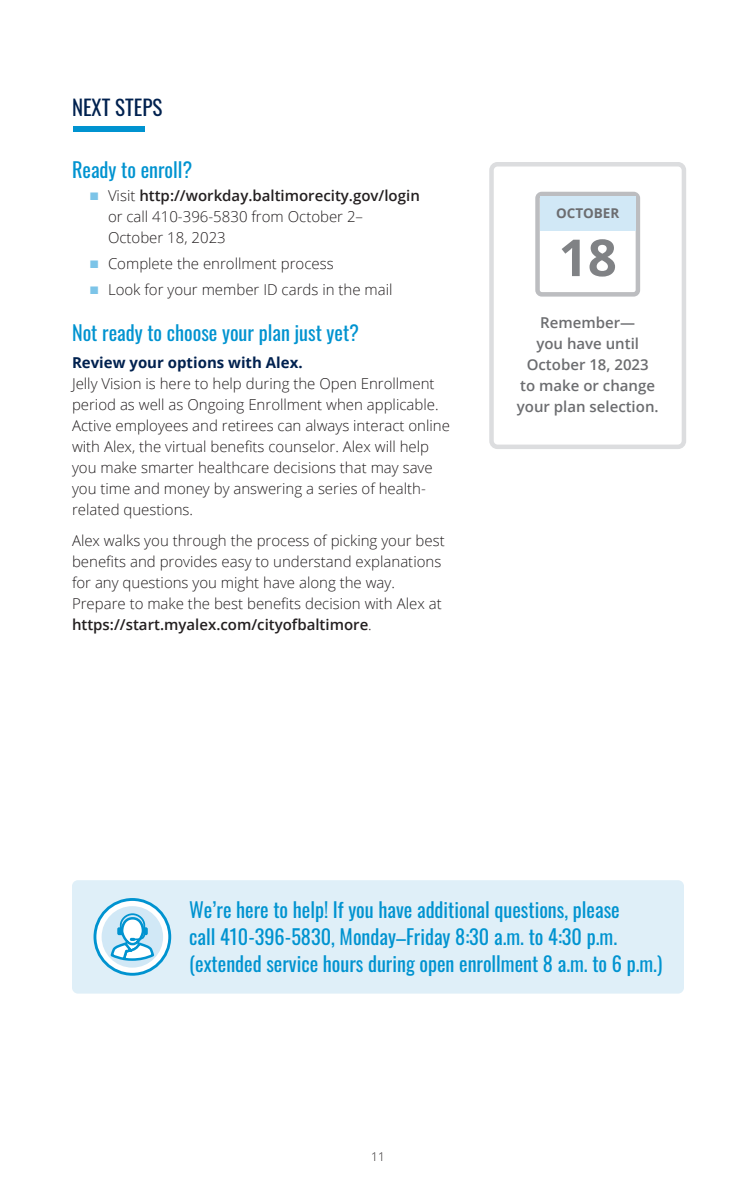
<style>
.page{position:relative;width:756px;height:1188px;background:#fff}
.page>*{position:absolute;margin:0;border:0;box-sizing:border-box;transform-origin:0 0}
.t1{font:700 51px "Open Sans";color:#808285}
.OE-Page_Intro{font:21px "Oswald";color:#00214f}
.OE-H2_Header{font:20.25px/27px "Oswald";color:#0093d0}
.OE-BodyText{font:300 15px/21px "Open Sans";color:#231f20}
.POD-OpeningParagraph{font:600 15px/21px "Open Sans";color:#6c6d70;text-align:center}
.OE-H3-Indented{font:700 15px "Open Sans";color:#00214f}
.ALL-ItemNumber{font:700 13.5px "Open Sans";color:#6c6d70}
.OE-BodyText-2{font:300 12px "Open Sans";color:#231f20}
.s1{color:#7cc4e8}
.s2{font-weight:600}
</style>
<div class="page">
<div style="left:73px;top:126px;width:72px;height:6px;background:#0093d0"></div>
<div style="left:489px;top:162px;width:197px;height:287px;border:4px solid #dcdddf;border-radius:6px"></div>
<div style="left:535px;top:192px;width:105px;height:105px;border:4px solid #bcbdc0;border-radius:4px"></div>
<div style="left:540px;top:196px;width:96px;height:35px;background:#d1e8f6"></div>
<div style="left:72px;top:880px;width:612px;height:114px;background:#dfeff8;border-radius:6px"></div>
<svg style="left:95px;top:899px;width:75px;height:75px"></svg>
<div style="left:94px;top:898px;width:77px;height:78px;border:3px solid #0093d0;border-radius:50%"></div>
<div style="left:102px;top:906px;width:61px;height:62px;background:#d1e8f6;border-radius:50%"></div>
<svg style="left:109px;top:912px;width:47px;height:50px"></svg>
<p class="OE-Page_Intro" style="left:72px;top:89px;width:92px">NEXT STEPS</p>
<p class="OE-H2_Header" style="left:72px;top:155px;width:122px">Ready to enroll?</p>
<p class="OE-BodyText" style="left:108px;top:185px;width:313px;text-indent:-18px"><span class="s1">■</span> Visit <span class="s2">http://workday.baltimorecity.gov/login </span>or call 410-396-5830 from October 2–<br>October 18, 2023</p>
<p class="OE-BodyText" style="left:90px;top:252px;width:245px"><span class="s1">■</span> Complete the enrollment process</p>
<p class="OE-BodyText" style="left:90px;top:278px;width:304px"><span class="s1">■</span> Look for your member ID cards in the mail</p>
<p class="OE-H2_Header" style="left:72px;top:317px;width:289px">Not ready to choose your plan just yet?</p>
<p class="OE-H3-Indented" style="left:72px;top:352px;width:232px">Review your options with Alex.</p>
<p class="OE-BodyText" style="left:72px;top:373px;width:380px">Jelly Vision is here to help during the Open Enrollment period as well as Ongoing Enrollment when applicable.<br>Active employees and retirees can always interact online with Alex, the virtual benefits counselor. Alex will help you make smarter healthcare decisions that may save you time and money by answering a series of health&shy;related questions.</p>
<p class="OE-BodyText" style="left:72px;top:530px;width:374px">Alex walks you through the process of picking your best benefits and provides easy to understand explanations for any questions you might have along the way.<br>Prepare to make the best benefits decision with Alex at <span class="s2">https://start.myalex.com/cityofbaltimore</span>.</p>
<p class="ALL-ItemNumber" style="left:556px;top:203px;width:65px">OCTOBER</p>
<p class="t1" style="left:559px;top:222px;width:60px">18</p>
<p class="POD-OpeningParagraph" style="left:517px;top:312px;width:143px">Remember—<br>you have until<br>October 18, 2023<br>to make or change your plan selection.</p>
<p class="OE-H2_Header" style="left:189px;top:894px;width:475px">We’re here to help! If you have additional questions, please<br>call 410-396-5830, Monday–Friday 8:30 a.m. to 4:30 p.m. (extended service hours during open enrollment 8 a.m. to 6 p.m.)</p>
<p class="OE-BodyText-2" style="left:371px;top:1149px;width:15px">11</p>
</div>
